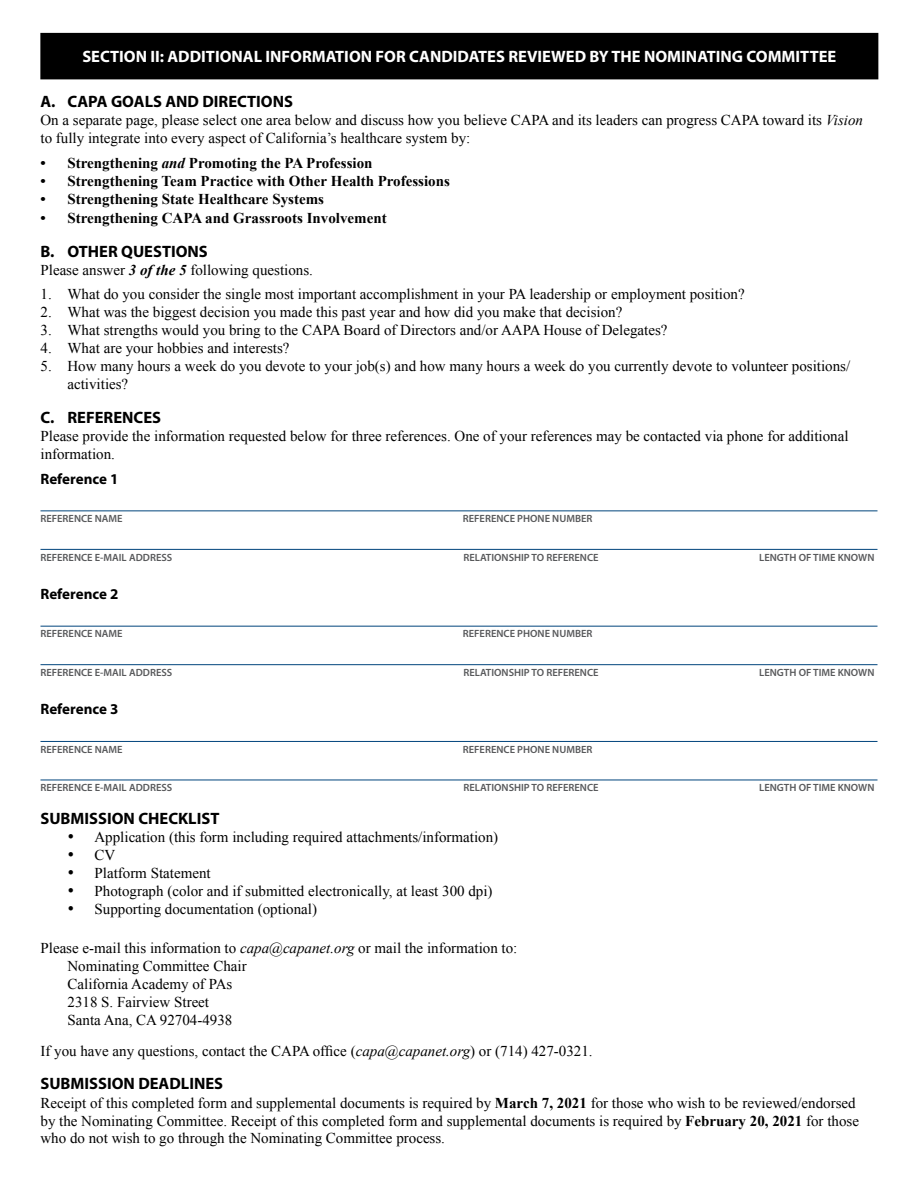
<style>
.page{position:relative;width:918px;height:1188px;background:#fff}
.page>*{position:absolute;margin:0;border:0;box-sizing:border-box;transform-origin:0 0}
.t1{font:700 16.5px "Myriad Pro";color:#000}
.t2{font:700 16.5px "Myriad Pro";color:#fff}
.t3{font:15px/18px "Times New Roman";color:#000}
.t4{font:700 15px "Times New Roman";color:#000}
.t5{font:700 15px "Myriad Pro";color:#000}
.t6{font:600 10.5px "Myriad Pro";color:#58595b}
.s1{font-style:italic}
.s2{font-weight:700;font-style:italic}
.s3{font-weight:700}
</style>
<div class="page">
<hr style="left:40px;top:510px;width:838px;height:1px;background:#00447c">
<hr style="left:40px;top:549px;width:838px;height:1px;background:#00447c">
<hr style="left:40px;top:626px;width:838px;height:1px;background:#00447c">
<hr style="left:40px;top:664px;width:838px;height:1px;background:#00447c">
<hr style="left:40px;top:741px;width:838px;height:1px;background:#00447c">
<hr style="left:40px;top:780px;width:838px;height:1px;background:#00447c">
<div style="left:41px;top:33px;width:837px;height:46px;background:#000"></div>
<p class="t2" style="left:82px;top:46px;width:755px">SECTION II: ADDITIONAL INFORMATION FOR CANDIDATES REVIEWED BY THE NOMINATING COMMITTEE</p>
<p class="t1" style="left:40px;top:91px;width:254px">A. CAPA GOALS AND DIRECTIONS</p>
<p class="t3" style="left:40px;top:111px;width:824px">On a separate page, please select one area below and discuss how you believe CAPA and its leaders can progress CAPA toward its <span class="s1">Vision </span>to fully integrate into every aspect of California’s healthcare system by:</p>
<p class="t4" style="left:40px;top:152px;width:334px">• Strengthening <span class="s1">and</span> Promoting the PA Profession</p>
<p class="t4" style="left:40px;top:170px;width:411px">• Strengthening Team Practice with Other Health Professions</p>
<p class="t4" style="left:40px;top:188px;width:285px">• Strengthening State Healthcare Systems</p>
<p class="t4" style="left:40px;top:208px;width:348px">• Strengthening CAPA and Grassroots Involvement</p>
<p class="t1" style="left:40px;top:240px;width:169px">B. OTHER QUESTIONS</p>
<p class="t3" style="left:40px;top:260px;width:274px">Please answer <span class="s2">3 of the 5</span> following questions.</p>
<p class="t3" style="left:40px;top:285px;width:706px">1. What do you consider the single most important accomplishment in your PA leadership or employment position?</p>
<p class="t3" style="left:40px;top:303px;width:583px">2. What was the biggest decision you made this past year and how did you make that decision?</p>
<p class="t3" style="left:40px;top:321px;width:629px">3. What strengths would you bring to the CAPA Board of Directors and/or AAPA House of Delegates?</p>
<p class="t3" style="left:40px;top:339px;width:251px">4. What are your hobbies and interests?</p>
<p class="t3" style="left:68px;top:357px;width:784px;text-indent:-27px">5. How many hours a week do you devote to your job(s) and how many hours a week do you currently devote to volunteer positions/ activities?</p>
<p class="t1" style="left:40px;top:406px;width:122px">C. REFERENCES</p>
<p class="t3" style="left:40px;top:427px;width:810px">Please provide the information requested below for three references. One of your references may be contacted via phone for additional information.</p>
<p class="t5" style="left:40px;top:469px;width:79px">Reference 1</p>
<p class="t6" style="left:40px;top:512px;width:84px">REFERENCE NAME</p>
<p class="t6" style="left:463px;top:512px;width:131px">REFERENCE PHONE NUMBER</p>
<p class="t6" style="left:40px;top:550px;width:133px">REFERENCE E-MAIL ADDRESS</p>
<p class="t6" style="left:464px;top:550px;width:137px">RELATIONSHIP TO REFERENCE</p>
<p class="t6" style="left:759px;top:550px;width:117px">LENGTH OF TIME KNOWN</p>
<p class="t5" style="left:40px;top:584px;width:79px">Reference 2</p>
<p class="t6" style="left:40px;top:627px;width:84px">REFERENCE NAME</p>
<p class="t6" style="left:463px;top:627px;width:131px">REFERENCE PHONE NUMBER</p>
<p class="t6" style="left:40px;top:666px;width:133px">REFERENCE E-MAIL ADDRESS</p>
<p class="t6" style="left:464px;top:666px;width:137px">RELATIONSHIP TO REFERENCE</p>
<p class="t6" style="left:759px;top:666px;width:117px">LENGTH OF TIME KNOWN</p>
<p class="t5" style="left:40px;top:699px;width:79px">Reference 3</p>
<p class="t6" style="left:40px;top:742px;width:84px">REFERENCE NAME</p>
<p class="t6" style="left:463px;top:742px;width:131px">REFERENCE PHONE NUMBER</p>
<p class="t6" style="left:40px;top:781px;width:133px">REFERENCE E-MAIL ADDRESS</p>
<p class="t6" style="left:464px;top:781px;width:137px">RELATIONSHIP TO REFERENCE</p>
<p class="t6" style="left:759px;top:781px;width:117px">LENGTH OF TIME KNOWN</p>
<p class="t1" style="left:40px;top:808px;width:180px">SUBMISSION CHECKLIST</p>
<p class="t3" style="left:68px;top:828px;width:432px">• Application (this form including required attachments/information)</p>
<p class="t3" style="left:68px;top:846px;width:49px">• CV</p>
<p class="t3" style="left:68px;top:864px;width:145px">• Platform Statement</p>
<p class="t3" style="left:68px;top:882px;width:427px">• Photograph (color and if submitted electronically, at least 300 dpi)</p>
<p class="t3" style="left:68px;top:900px;width:251px">• Supporting documentation (optional)</p>
<p class="t3" style="left:68px;top:938px;width:451px;text-indent:-27px">Please e-mail this information to <span class="s1">capa@capanet.org</span> or mail the information to:<br>Nominating Committee Chair<br>California Academy of PAs<br>2318 S. Fairview Street<br>Santa Ana, CA 92704-4938</p>
<p class="t3" style="left:40px;top:1042px;width:554px">If you have any questions, contact the CAPA office (<span class="s1">capa@capanet.org</span>) or (714) 427-0321.</p>
<p class="t1" style="left:40px;top:1073px;width:184px">SUBMISSION DEADLINES</p>
<p class="t3" style="left:40px;top:1094px;width:820px">Receipt of this completed form and supplemental documents is required by <span class="s3">March 7, 2021</span> for those who wish to be reviewed/endorsed by the Nominating Committee. Receipt of this completed form and supplemental documents is required by <span class="s3">February 20, 2021</span> for those who do not wish to go through the Nominating Committee process.</p>
</div>
